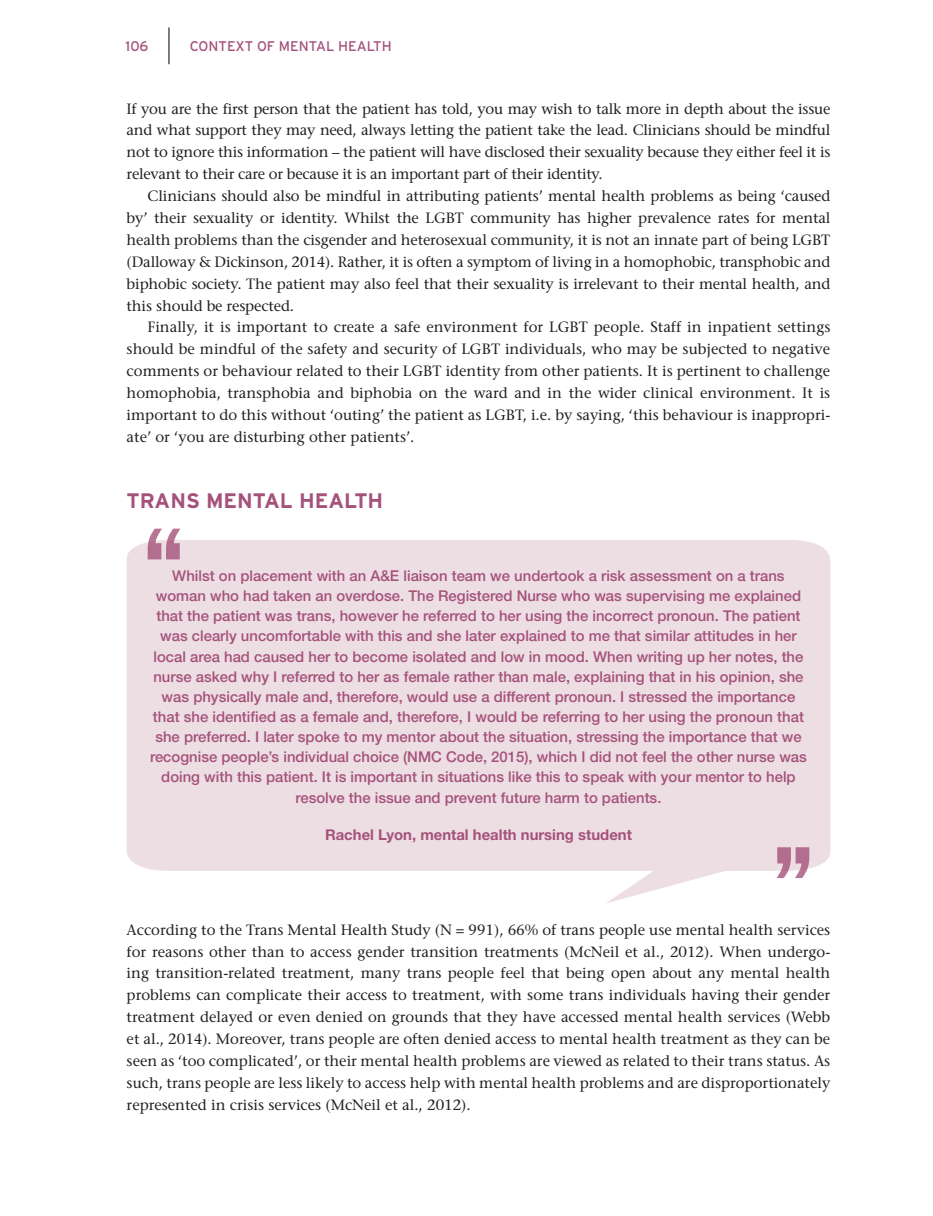
<style>
.page{position:relative;width:933px;height:1216px;background:#fff}
.page>*{position:absolute;margin:0;border:0;box-sizing:border-box;transform-origin:0 0}
.t1{font:700 21px "Interstate";color:#a5527b}
.TEXT_IND{font:500 14.88px/21.9px "Stone Serif Std";letter-spacing:-.01em;color:#231f20;text-align:justify}
.SE1_TEXT{font:500 14.88px/20.1px "Helvetica Neue LT Std";color:#a5527b;text-align:center}
.EEA{font:500 14.88px/21.9px "Stone Serif Std";color:#231f20;text-align:justify}
.SE1_AU{font:700 14.88px "Helvetica Neue LT Std";color:#a5527b}
.t2{font:14px "Interstate";color:#a5527b}
</style>
<div class="page">
<hr style="left:168px;top:27px;width:2px;height:37px;background:#6c6d70">
<svg style="left:127px;top:540px;width:703px;height:363px;background:#eee0e5"></svg>
<svg style="left:148px;top:528px;width:32px;height:31px"></svg>
<svg style="left:776px;top:847px;width:33px;height:31px"></svg>
<p class="t2" style="left:126px;top:39px;width:24px">106</p>
<p class="t2" style="left:190px;top:38px;width:203px">CONTEXT OF MENTAL HEALTH</p>
<p class="TEXT_IND" style="left:127px;top:98px;width:705px">If you are the first person that the patient has told, you may wish to talk more in depth about the issue and what support they may need, always letting the patient take the lead. Clinicians should be mindful not to ignore this information – the patient will have disclosed their sexuality because they either feel it is relevant to their care or because it is an important part of their identity.</p>
<p class="TEXT_IND" style="left:127px;top:185px;width:705px;text-indent:21px">Clinicians should also be mindful in attributing patients’ mental health problems as being ‘caused by’ their sexuality or identity. Whilst the LGBT community has higher prevalence rates for mental health problems than the cisgender and heterosexual community, it is not an innate part of being LGBT (Dalloway &amp; Dickinson, 2014). Rather, it is often a symptom of living in a homophobic, transphobic and biphobic society. The patient may also feel that their sexuality is irrelevant to their mental health, and this should be respected.</p>
<p class="TEXT_IND" style="left:127px;top:316px;width:705px;text-indent:21px">Finally, it is important to create a safe environment for LGBT people. Staff in inpatient settings should be mindful of the safety and security of LGBT individuals, who may be subjected to negative comments or behaviour related to their LGBT identity from other patients. It is pertinent to challenge homophobia, transphobia and biphobia on the ward and in the wider clinical environment. It is important to do this without ‘outing’ the patient as LGBT, i.e. by saying, ‘this behaviour is inappropri&shy;ate’ or ‘you are disturbing other patients’.</p>
<h1 class="t1" style="left:127px;top:489px;width:258px">TRANS MENTAL HEALTH</h1>
<p class="SE1_TEXT" style="left:150px;top:565px;width:658px">Whilst on placement with an A&amp;E liaison team we undertook a risk assessment on a trans woman who had taken an overdose. The Registered Nurse who was supervising me explained that the patient was trans, however he referred to her using the incorrect pronoun. The patient was clearly uncomfortable with this and she later explained to me that similar attitudes in her local area had caused her to become isolated and low in mood. When writing up her notes, the nurse asked why I referred to her as female rather than male, explaining that in his opinion, she was physically male and, therefore, would use a different pronoun. I stressed the importance that she identified as a female and, therefore, I would be referring to her using the pronoun that she preferred. I later spoke to my mentor about the situation, stressing the importance that we recognise people’s individual choice (NMC Code, 2015), which I did not feel the other nurse was doing with this patient. It is important in situations like this to speak with your mentor to help resolve the issue and prevent future harm to patients.</p>
<p class="SE1_AU" style="left:325px;top:825px;width:308px">Rachel Lyon, mental health nursing student</p>
<p class="EEA" style="left:127px;top:918px;width:705px">According to the Trans Mental Health Study (N = 991), 66% of trans people use mental health services for reasons other than to access gender transition treatments (McNeil et al., 2012). When undergo&shy;ing transition-related treatment, many trans people feel that being open about any mental health problems can complicate their access to treatment, with some trans individuals having their gender treatment delayed or even denied on grounds that they have accessed mental health services (Webb et al., 2014). Moreover, trans people are often denied access to mental health treatment as they can be seen as ‘too complicated’, or their mental health problems are viewed as related to their trans status. As such, trans people are less likely to access help with mental health problems and are disproportionately represented in crisis services (McNeil et al., 2012).</p>
</div>
